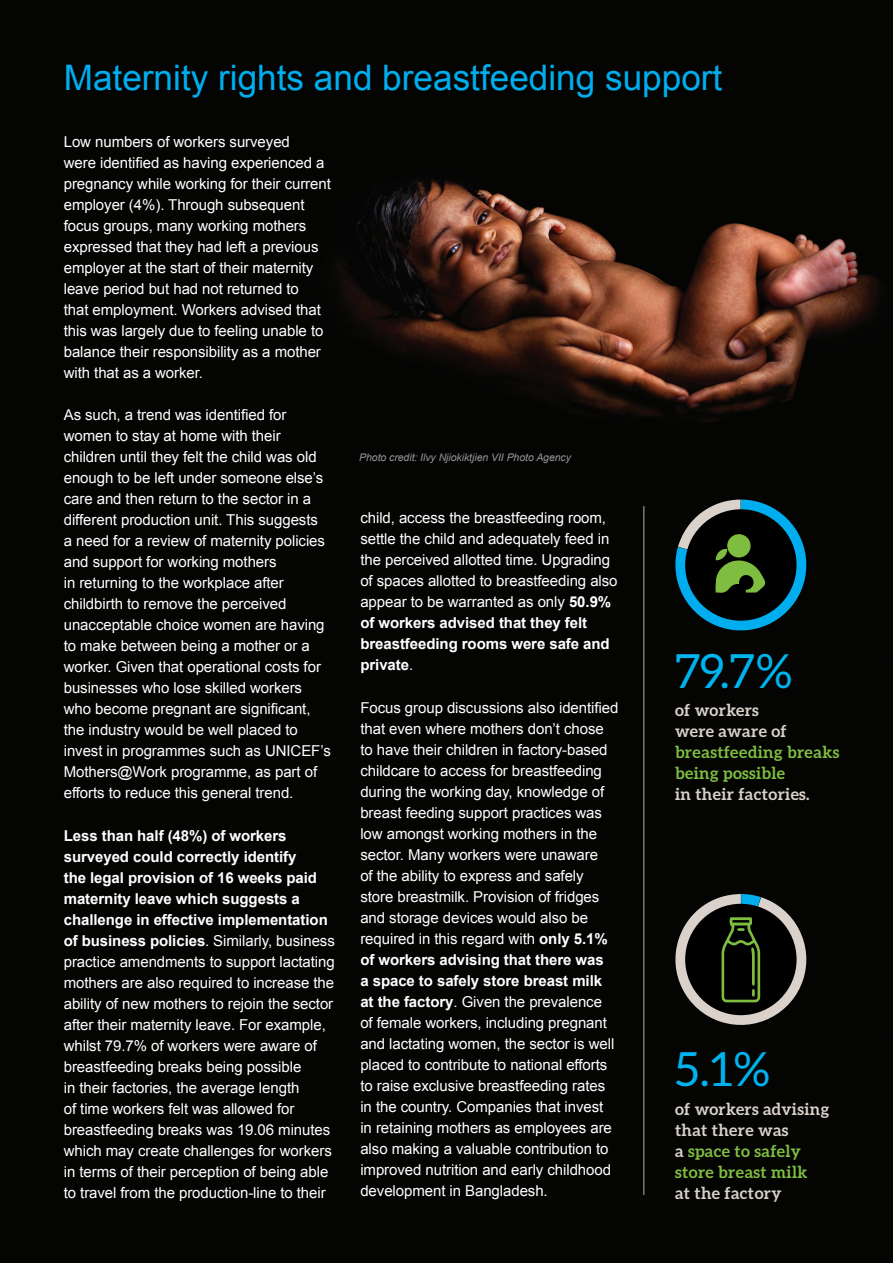
<style>
.page{position:relative;width:893px;height:1263px;background:#040503}
.page>*{position:absolute;margin:0;border:0;box-sizing:border-box;transform-origin:0 0}
.t1{font:47.25px "Aleo";color:#00b3ef}
.t2{font:35.1px "Arial";color:#00aeef}
.t3{font:700 16.5px/21px "Aleo";letter-spacing:.02em;color:#d9d1ca}
.t4{font:15px/21px "Arial";letter-spacing:-.005em;color:#fff}
.t5{font:italic 10.5px "Arial";letter-spacing:-.005em;color:#939598}
.s1{font-weight:700}
.s2{color:#7fbd41}
</style>
<div class="page">
<hr style="left:643px;top:506px;width:1px;height:689px;background:#787779">
<svg style="left:675px;top:499px;width:131px;height:131px"></svg>
<svg style="left:667px;top:894px;width:147px;height:139px"></svg>
<p class="t2" style="left:64px;top:55px;width:660px">Maternity rights and breastfeeding support</p>
<p class="t4" style="left:64px;top:131px;width:269px">Low numbers of workers surveyed<br>were identified as having experienced a pregnancy while working for their current employer (4%). Through subsequent focus groups, many working mothers expressed that they had left a previous employer at the start of their maternity leave period but had not returned to<br>that employment. Workers advised that this was largely due to feeling unable to balance their responsibility as a mother with that as a worker.</p>
<p class="t4" style="left:64px;top:405px;width:269px">As such, a trend was identified for women to stay at home with their children until they felt the child was old enough to be left under someone else’s care and then return to the sector in a different production unit. This suggests<br>a need for a review of maternity policies and support for working mothers<br>in returning to the workplace after childbirth to remove the perceived unacceptable choice women are having to make between being a mother or a worker. Given that operational costs for businesses who lose skilled workers who become pregnant are significant, the industry would be well placed to invest in programmes such as UNICEF’s Mothers@Work programme, as part of efforts to reduce this general trend.</p>
<p class="t4" style="left:64px;top:825px;width:273px"><span class="s1">Less than half (48%) of workers surveyed could correctly identify<br>the legal provision of 16 weeks paid maternity leave which suggests a challenge in effective implementation of business policies</span>. Similarly, business practice amendments to support lactating mothers are also required to increase the ability of new mothers to rejoin the sector after their maternity leave. For example, whilst 79.7% of workers were aware of breastfeeding breaks being possible<br>in their factories, the average length<br>of time workers felt was allowed for breastfeeding breaks was 19.06 minutes which may create challenges for workers in terms of their perception of being able to travel from the production-line to their</p>
<p class="t5" style="left:359px;top:450px;width:213px">Photo credit: Ilvy Njiokiktjien VII Photo Agency</p>
<p class="t4" style="left:360px;top:508px;width:259px">child, access the breastfeeding room, settle the child and adequately feed in the perceived allotted time. Upgrading of spaces allotted to breastfeeding also appear to be warranted as only <span class="s1">50.9% of workers advised that they felt breastfeeding rooms were safe and private</span>.</p>
<p class="t4" style="left:360px;top:697px;width:260px">Focus group discussions also identified that even where mothers don’t chose to have their children in factory-based childcare to access for breastfeeding during the working day, knowledge of breast feeding support practices was low amongst working mothers in the sector. Many workers were unaware<br>of the ability to express and safely store breastmilk. Provision of fridges and storage devices would also be required in this regard with <span class="s1">only 5.1% of workers advising that there was<br>a space to safely store breast milk at the factory</span>. Given the prevalence<br>of female workers, including pregnant and lactating women, the sector is well placed to contribute to national efforts to raise exclusive breastfeeding rates in the country. Companies that invest in retaining mothers as employees are also making a valuable contribution to improved nutrition and early childhood development in Bangladesh.</p>
<p class="t3" style="left:675px;top:700px;width:166px">of workers<br>were aware of <span class="s2">breastfeeding breaks being possible<br></span>in their factories.</p>
<p class="t1" style="left:675px;top:645px;width:119px">79.7%</p>
<p class="t1" style="left:675px;top:1043px;width:96px">5.1%</p>
<p class="t3" style="left:675px;top:1098px;width:156px">of workers advising that there was<br>a <span class="s2">space to safely store breast milk<br></span>at the factory</p>
</div>
